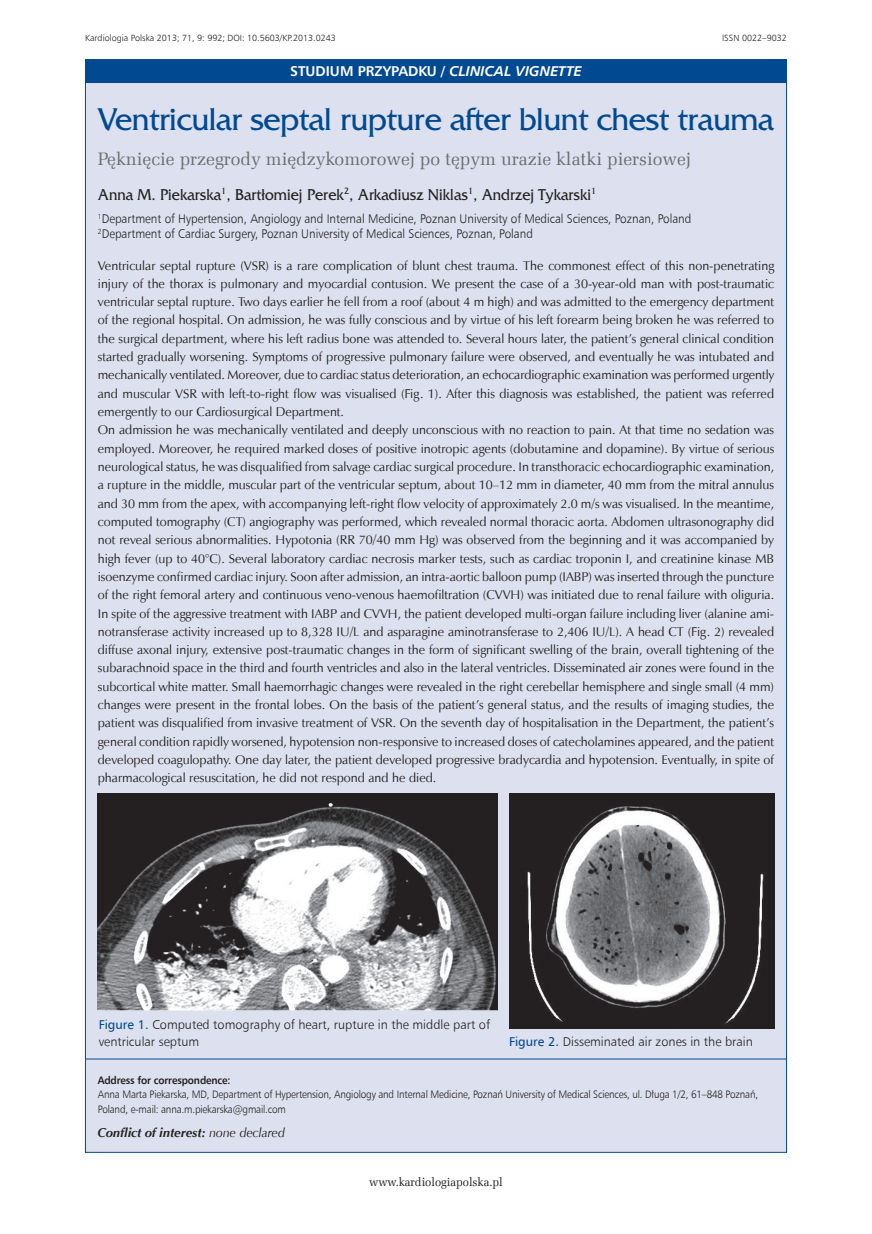
<style>
.page{position:relative;width:872px;height:1234px;background:#fff}
.page>*{position:absolute;margin:0;border:0;box-sizing:border-box;transform-origin:0 0}
._01_Tytul_pierwszy{font:33px "France";letter-spacing:-.015em;color:#014990}
._02_Tytul_drugi{font:18px "Zapf Ellipt EU";color:#6c6d70}
._03_Autor{font:16.5px "France";color:#231f20;scale:.94 1}
.t1{font:700 14.25px "Humnst 777 EU";color:#fff}
._09_Tekst_pierwszy_A{font:12.75px/18.3px "Zapf Humnst EU";color:#231f20;text-align:justify}
._26_Rycina_podpis{font:12.75px/16.5px "Humnst 777 Lt EU";color:#231f20}
._18_Konflikt{font:italic 700 12.75px "Zapf Humnst EU";color:#231f20}
._04_Praca{font:12.6px/15px "Humnst 777 Lt EU";color:#231f20;scale:.93 1}
.t2{font:12px "Zapf Ellipt EU";color:#231f20;scale:.95 1}
._05_Adres_do_korespo{font:10.8px/14.2px "Humnst 777 Lt EU";letter-spacing:-.015em;color:#231f20;scale:.92 1}
._30_Pagina_nad_paski{font:9px "Humnst 777 Lt EU";color:#231f20}
.s1{font-style:italic}
.s2{font-family:"Humnst 777 EU";color:#014990}
.s3{font-family:"Humnst 777 EU";font-weight:700}
.s4{font-weight:400}
</style>
<div class="page">
<div style="left:85px;top:60px;width:702px;height:1092px;background:#dde1ef;border:1px solid #014990"></div>
<div style="left:85px;top:59px;width:702px;height:24px;background:#014990"></div>
<hr style="left:85px;top:1058px;width:702px;height:1px;background:#014990">
<img style="left:509px;top:793px;width:265px;height:235px">
<img style="left:98px;top:793px;width:399px;height:217px">
<p class="_30_Pagina_nad_paski" style="left:85px;top:33px;width:252px">Kardiologia Polska 2013; 71, 9: 992; DOI: 10.5603/KP.2013.0243</p>
<p class="_30_Pagina_nad_paski" style="left:722px;top:33px;width:66px">ISSN 0022–9032</p>
<p class="t1" style="left:290px;top:62px;width:293px">STUDIUM PRZYPADKU / <span class="s1">CLINICAL VIGNETTE</span></p>
<p class="_01_Tytul_pierwszy" style="left:98px;top:101px;width:677px">Ventricular septal rupture after blunt chest trauma</p>
<p class="_02_Tytul_drugi" style="left:98px;top:147px;width:594px">Pęknięcie przegrody międzykomorowej po tępym urazie klatki piersiowej</p>
<p class="_03_Autor" style="left:98px;top:185px;width:532px">Anna M. Piekarska<sup>1</sup>, Bartłomiej Perek<sup>2</sup>, Arkadiusz Niklas<sup>1</sup>, Andrzej Tykarski<sup>1</sup></p>
<p class="_04_Praca" style="left:98px;top:211px;width:639px"><sup>1</sup>Department of Hypertension, Angiology and Internal Medicine, Poznan University of Medical Sciences, Poznan, Poland<br><sup>2</sup>Department of Cardiac Surgery, Poznan University of Medical Sciences, Poznan, Poland</p>
<p class="_09_Tekst_pierwszy_A" style="left:98px;top:256px;width:678px">Ventricular septal rupture (VSR) is a rare complication of blunt chest trauma. The commonest effect of this non-penetrating injury of the thorax is pulmonary and myocardial contusion. We present the case of a 30-year-old man with post-traumatic ventricular septal rupture. Two days earlier he fell from a roof (about 4 m high) and was admitted to the emergency department of the regional hospital. On admission, he was fully conscious and by virtue of his left forearm being broken he was referred to the surgical department, where his left radius bone was attended to. Several hours later, the patient’s general clinical condition started gradually worsening. Symptoms of progressive pulmonary failure were observed, and eventually he was intubated and mechanically ventilated. Moreover, due to cardiac status deterioration, an echocardiographic examination was performed urgently and muscular VSR with left-to-right flow was visualised (Fig. 1). After this diagnosis was established, the patient was referred emergently to our Cardiosurgical Department.</p>
<p class="_09_Tekst_pierwszy_A" style="left:98px;top:421px;width:678px">On admission he was mechanically ventilated and deeply unconscious with no reaction to pain. At that time no sedation was employed. Moreover, he required marked doses of positive inotropic agents (dobutamine and dopamine). By virtue of serious neurological status, he was disqualified from salvage cardiac surgical procedure. In transthoracic echocardiographic examination, a rupture in the middle, muscular part of the ventricular septum, about 10–12 mm in diameter, 40 mm from the mitral annulus and 30 mm from the apex, with accompanying left-right flow velocity of approximately 2.0 m/s was visualised. In the meantime, computed tomography (CT) angiography was performed, which revealed normal thoracic aorta. Abdomen ultrasonography did not reveal serious abnormalities. Hypotonia (RR 70/40 mm Hg) was observed from the beginning and it was accompanied by high fever (up to 40°C). Several laboratory cardiac necrosis marker tests, such as cardiac troponin I, and creatinine kinase MB isoenzyme confirmed cardiac injury. Soon after admission, an intra-aortic balloon pump (IABP) was inserted through the puncture of the right femoral artery and continuous veno-venous haemofiltration (CVVH) was initiated due to renal failure with oliguria.<br>In spite of the aggressive treatment with IABP and CVVH, the patient developed multi-organ failure including liver (alanine ami&shy;notransferase activity increased up to 8,328 IU/L and asparagine aminotransferase to 2,406 IU/L). A head CT (Fig. 2) revealed diffuse axonal injury, extensive post-traumatic changes in the form of significant swelling of the brain, overall tightening of the subarachnoid space in the third and fourth ventricles and also in the lateral ventricles. Disseminated air zones were found in the subcortical white matter. Small haemorrhagic changes were revealed in the right cerebellar hemisphere and single small (4 mm) changes were present in the frontal lobes. On the basis of the patient’s general status, and the results of imaging studies, the patient was disqualified from invasive treatment of VSR. On the seventh day of hospitalisation in the Department, the patient’s general condition rapidly worsened, hypotension non-responsive to increased doses of catecholamines appeared, and the patient developed coagulopathy. One day later, the patient developed progressive bradycardia and hypotension. Eventually, in spite of pharmacological resuscitation, he did not respond and he died.</p>
<p class="_26_Rycina_podpis" style="left:99px;top:1016px;width:393px"><span class="s2">Figure 1.</span> Computed tomography of heart, rupture in the middle part of ventricular septum</p>
<p class="_26_Rycina_podpis" style="left:509px;top:1033px;width:245px"><span class="s2">Figure 2.</span> Disseminated air zones in the brain</p>
<p class="_05_Adres_do_korespo" style="left:98px;top:1072px;width:719px"><span class="s3">Address for correspondence:<br></span>Anna Marta Piekarska, MD, Department of Hypertension, Angiology and Internal Medicine, Poznań University of Medical Sciences, ul. Długa 1/2, 61–848 Poznań,<br>Poland, e-mail: anna.m.piekarska@gmail.com</p>
<p class="_18_Konflikt" style="left:98px;top:1124px;width:189px">Conflict of interest: <span class="s4">none declared</span></p>
<p class="t2" style="left:369px;top:1174px;width:142px">www.kardiologiapolska.pl</p>
</div>
